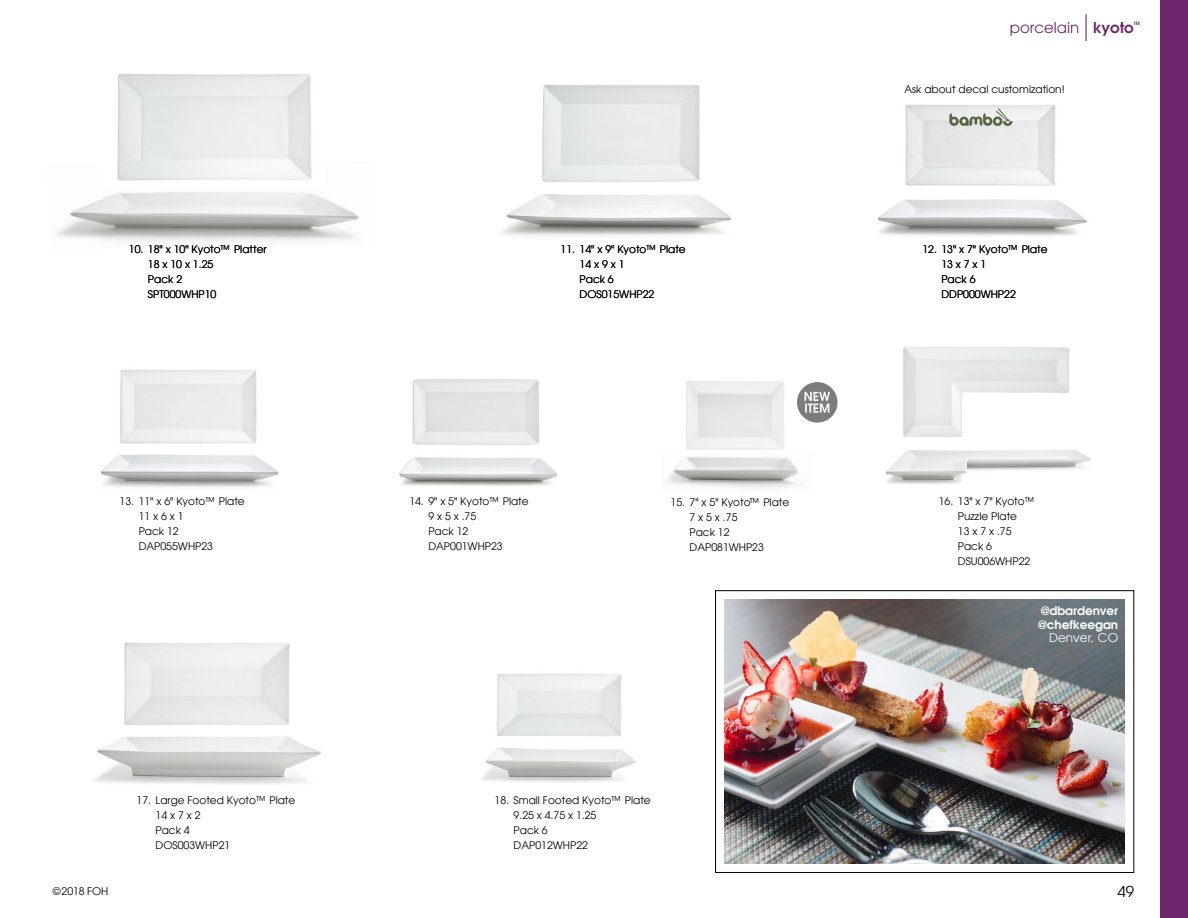
<style>
.page{position:relative;width:1188px;height:918px;background:#fff}
.page>*{position:absolute;margin:0;border:0;box-sizing:border-box;transform-origin:0 0}
.t1{font:15px "Avant Garde";color:#6d276a}
.t2{font:15px "Avant Garde";color:#000}
.t3{font:600 12px/13.5px "Avant Garde";color:#fff}
.t4{font:12px "Avant Garde";color:#fff}
.t5{font:10.5px/15px "Avant Garde";color:#000}
.t6{font:600 4.5px "Avant Garde";color:#6d276a}
.s1{font-weight:600}
</style>
<div class="page">
<img style="left:905px;top:104px;width:151px;height:57px">
<div style="left:715px;top:591px;width:419px;height:282px;border:1px solid #000"></div>
<img style="left:725px;top:600px;width:400px;height:263px">
<img style="left:56px;top:192px;width:303px;height:50px">
<img style="left:117px;top:73px;width:195px;height:108px">
<img style="left:501px;top:194px;width:231px;height:42px">
<img style="left:542px;top:84px;width:158px;height:98px">
<img style="left:878px;top:161px;width:210px;height:75px">
<img style="left:100px;top:454px;width:179px;height:34px">
<img style="left:120px;top:369px;width:137px;height:75px">
<img style="left:885px;top:449px;width:206px;height:35px">
<img style="left:412px;top:379px;width:128px;height:66px">
<img style="left:399px;top:457px;width:158px;height:29px">
<img style="left:482px;top:747px;width:154px;height:35px">
<img style="left:94px;top:737px;width:227px;height:47px">
<img style="left:124px;top:642px;width:166px;height:83px">
<img style="left:668px;top:457px;width:130px;height:31px">
<div style="left:797px;top:382px;width:41px;height:41px;background:#7e7b7c;border-radius:50%"></div>
<svg style="left:804px;top:392px;width:26px;height:21px"></svg>
<div style="left:1161px;top:0;width:27px;height:918px;background:#6d276a"></div>
<hr style="left:1085px;top:14px;width:2px;height:27px;background:#6d276a">
<h1 class="t1" style="left:1010px;top:19px;width:126px">porcelain <span class="s1">kyoto</span></h1>
<p class="t6" style="left:1134px;top:21px;width:7px">TM</p>
<p class="t5" style="left:904px;top:82px;width:162px">Ask about decal customization!</p>
<p class="t5" style="left:148px;top:242px;width:120px;text-indent:-19px">10. 18" x 10" Kyoto™ Platter<br>18 x 10 x 1.25<br>Pack 2<br>SPT000WHP10</p>
<p class="t5" style="left:580px;top:242px;width:108px;text-indent:-19px">11. 14" x 9" Kyoto™ Plate<br>14 x 9 x 1<br>Pack 6<br>DOS015WHP22</p>
<p class="t5" style="left:941px;top:242px;width:108px;text-indent:-19px">12. 13" x 7" Kyoto™ Plate<br>13 x 7 x 1<br>Pack 6<br>DDP000WHP22</p>
<p class="t5" style="left:139px;top:494px;width:108px;text-indent:-19px">13. 11" x 6" Kyoto™ Plate<br>11 x 6 x 1<br>Pack 12<br>DAP055WHP23</p>
<p class="t5" style="left:958px;top:494px;width:79px;text-indent:-19px">16. 13" x 7" Kyoto™<br>Puzzle Plate<br>13 x 7 x .75<br>Pack 6<br>DSU006WHP22</p>
<p class="t5" style="left:428px;top:494px;width:102px;text-indent:-19px">14. 9" x 5" Kyoto™ Plate<br>9 x 5 x .75<br>Pack 12<br>DAP001WHP23</p>
<p class="t5" style="left:690px;top:494px;width:101px;text-indent:-19px">15. 7" x 5" Kyoto™ Plate<br>7 x 5 x .75<br>Pack 12<br>DAP081WHP23</p>
<p class="t5" style="left:156px;top:793px;width:141px;text-indent:-19px">17. Large Footed Kyoto™ Plate<br>14 x 7 x 2<br>Pack 4<br>DOS003WHP21</p>
<p class="t5" style="left:514px;top:793px;width:139px;text-indent:-19px">18. Small Footed Kyoto™ Plate<br>9.25 x 4.75 x 1.25<br>Pack 6<br>DAP012WHP22</p>
<p class="t3" style="left:1038px;top:604px;width:82px">@dbardenver @chefkeegan</p>
<p class="t4" style="left:1049px;top:631px;width:70px">Denver, CO</p>
<p class="t5" style="left:53px;top:883px;width:57px">©2018 FOH</p>
<h1 class="t2" style="left:1117px;top:882px;width:18px">49</h1>
</div>
